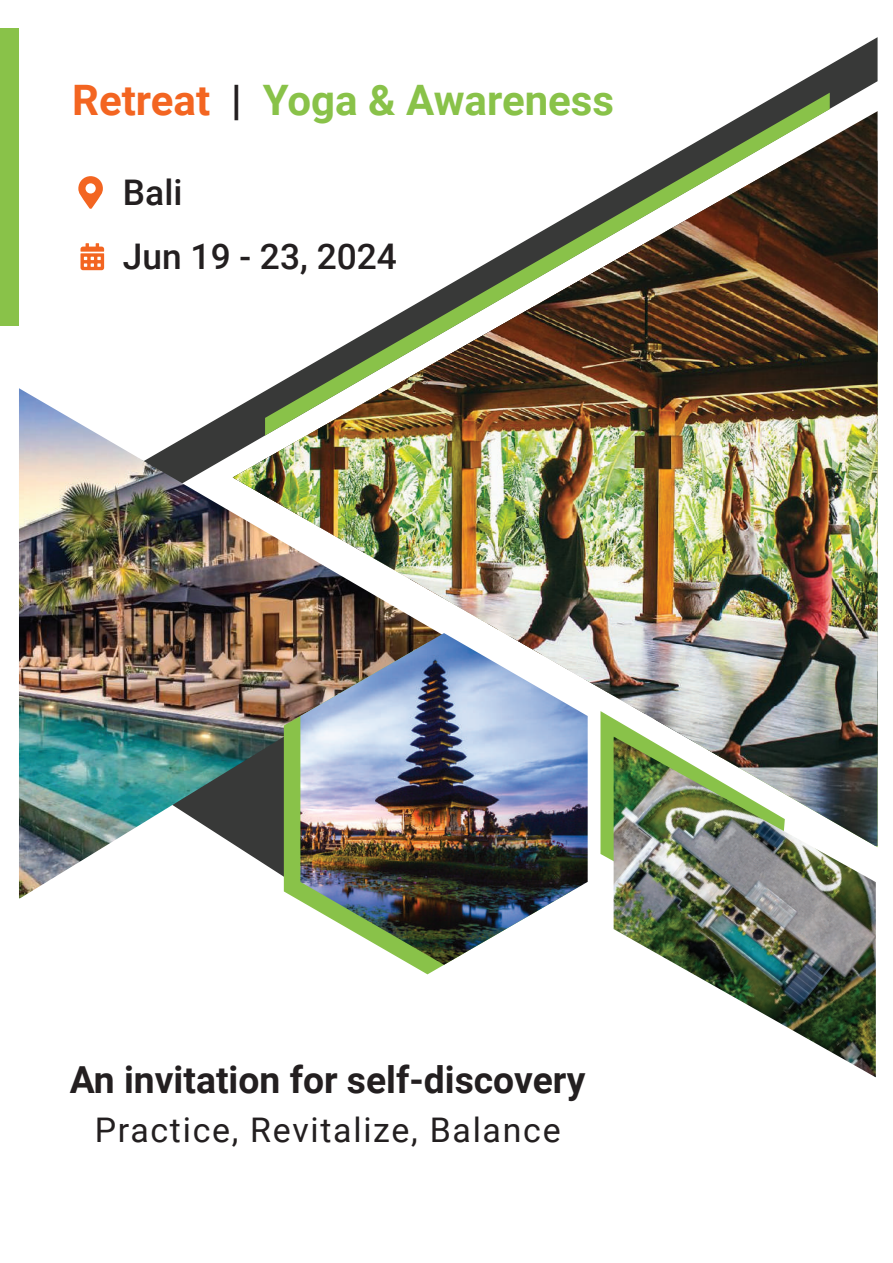
<style>
.page{position:relative;width:893px;height:1263px;background:#fff}
.page>*{position:absolute;margin:0;border:0;box-sizing:border-box;transform-origin:0 0}
.t1{font:700 42px "Roboto";color:#89c249}
.t2{font:700 37.2px "Roboto";color:#231f20}
.t3{font:500 35.4px/63.6px "Roboto";color:#231f20}
.t4{font:33.9px "Roboto";letter-spacing:.05em;color:#231f20}
.s1{color:#f36521}
.s2{color:#231f20}
</style>
<div class="page">
<svg style="left:82px;top:37px;width:796px;height:234px"></svg>
<div style="left:0;top:29px;width:19px;height:297px;background:#89c249"></div>
<img style="left:19px;top:388px;width:265px;height:510px">
<svg style="left:265px;top:93px;width:565px;height:18px"></svg>
<svg style="left:284px;top:846px;width:160px;height:128px"></svg>
<img style="left:300px;top:846px;width:288px;height:119px">
<img style="left:651px;top:950px;width:225px;height:127px">
<img style="left:600px;top:846px;width:278px;height:104px">
<img style="left:233px;top:767px;width:645px;height:79px">
<img style="left:233px;top:111px;width:645px;height:50px">
<img style="left:233px;top:161px;width:645px;height:606px">
<svg style="left:78px;top:176px;width:25px;height:33px"></svg>
<svg style="left:80px;top:243px;width:24px;height:27px"></svg>
<p class="t1" style="left:72px;top:71px;width:543px"><span class="s1">Retreat</span> <span class="s2">|</span> Yoga &amp; Awareness</p>
<p class="t3" style="left:123px;top:159px;width:275px">Bali<br>Jun 19 - 23, 2024</p>
<p class="t2" style="left:70px;top:1054px;width:517px">An invitation for self-discovery</p>
<p class="t4" style="left:95px;top:1106px;width:467px">Practice, Revitalize, Balance</p>
</div>
